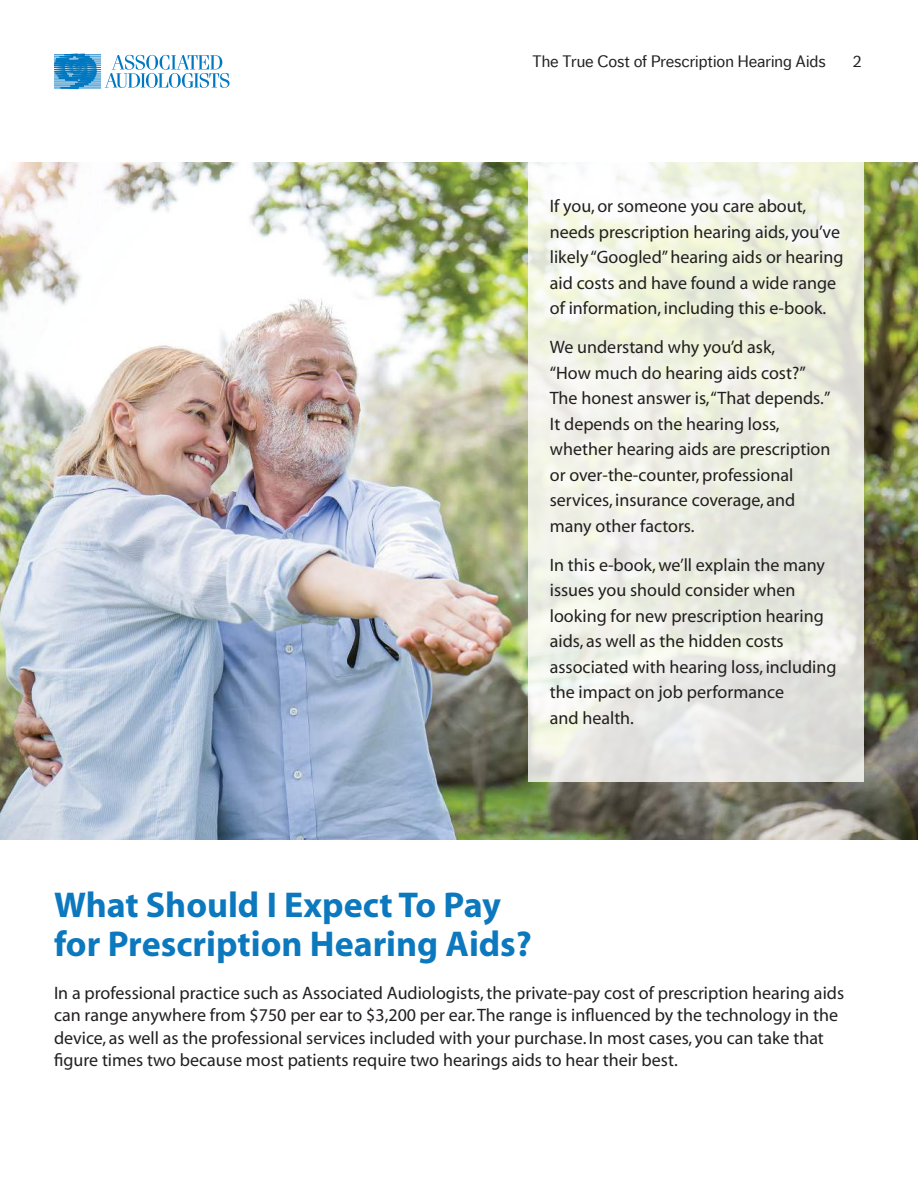
<style>
.page{position:relative;width:918px;height:1188px;background:#fff}
.page>*{position:absolute;margin:0;border:0;box-sizing:border-box;transform-origin:0 0}
.t1{font:700 36px/39px "Myriad";color:#0c78be}
.t2{font:18px/25.5px "Myriad";color:#221f1f}
.t3{font:16.5px "Dagny Offc";color:#221f1f}
</style>
<div class="page">
<svg style="left:54px;top:54px;width:43px;height:34px"></svg>
<svg style="left:105px;top:55px;width:125px;height:33px"></svg>
<hr style="left:54px;top:55px;width:47px;height:1px;background:#0078c1">
<hr style="left:54px;top:57px;width:47px;height:1px;background:#0078c1">
<hr style="left:54px;top:59px;width:47px;height:1px;background:#0078c1">
<hr style="left:54px;top:61px;width:47px;height:1px;background:#0078c1">
<hr style="left:54px;top:63px;width:47px;height:1px;background:#0078c1">
<hr style="left:54px;top:65px;width:47px;height:1px;background:#0078c1">
<hr style="left:54px;top:67px;width:47px;height:1px;background:#0078c1">
<hr style="left:54px;top:69px;width:47px;height:1px;background:#0078c1">
<hr style="left:54px;top:72px;width:47px;height:1px;background:#0078c1">
<hr style="left:54px;top:74px;width:47px;height:1px;background:#0078c1">
<hr style="left:54px;top:76px;width:47px;height:1px;background:#0078c1">
<hr style="left:54px;top:78px;width:47px;height:1px;background:#0078c1">
<hr style="left:54px;top:80px;width:47px;height:1px;background:#0078c1">
<hr style="left:54px;top:82px;width:47px;height:1px;background:#0078c1">
<hr style="left:54px;top:88px;width:47px;height:1px;background:#0078c1">
<hr style="left:54px;top:86px;width:47px;height:1px;background:#0078c1">
<hr style="left:54px;top:84px;width:47px;height:1px;background:#0078c1">
<img style="left:0;top:162px;width:918px;height:677px">
<svg style="left:529px;top:162px;width:335px;height:620px"></svg>
<p class="t3" style="left:533px;top:53px;width:295px">The True Cost of Prescription Hearing Aids</p>
<p class="t3" style="left:852px;top:53px;width:11px">2</p>
<p class="t2" style="left:550px;top:195px;width:295px">If you, or someone you care about, needs prescription hearing aids, you’ve likely “Googled” hearing aids or hearing aid costs and have found a wide range of information, including this e-book.</p>
<p class="t2" style="left:550px;top:336px;width:282px">We understand why you’d ask,<br>“How much do hearing aids cost?”<br>The honest answer is, “That depends.”<br>It depends on the hearing loss, whether hearing aids are prescription or over-the-counter, professional services, insurance coverage, and many other factors.</p>
<p class="t2" style="left:550px;top:554px;width:288px">In this e-book, we’ll explain the many issues you should consider when looking for new prescription hearing aids, as well as the hidden costs associated with hearing loss, including the impact on job performance<br>and health.</p>
<h1 class="t1" style="left:54px;top:888px;width:479px">What Should I Expect To Pay for Prescription Hearing Aids?</h1>
<p class="t2" style="left:54px;top:983px;width:792px;line-height:22.5px">In a professional practice such as Associated Audiologists, the private-pay cost of prescription hearing aids can range anywhere from $750 per ear to $3,200 per ear. The range is influenced by the technology in the device, as well as the professional services included with your purchase. In most cases, you can take that figure times two because most patients require two hearings aids to hear their best.</p>
</div>
